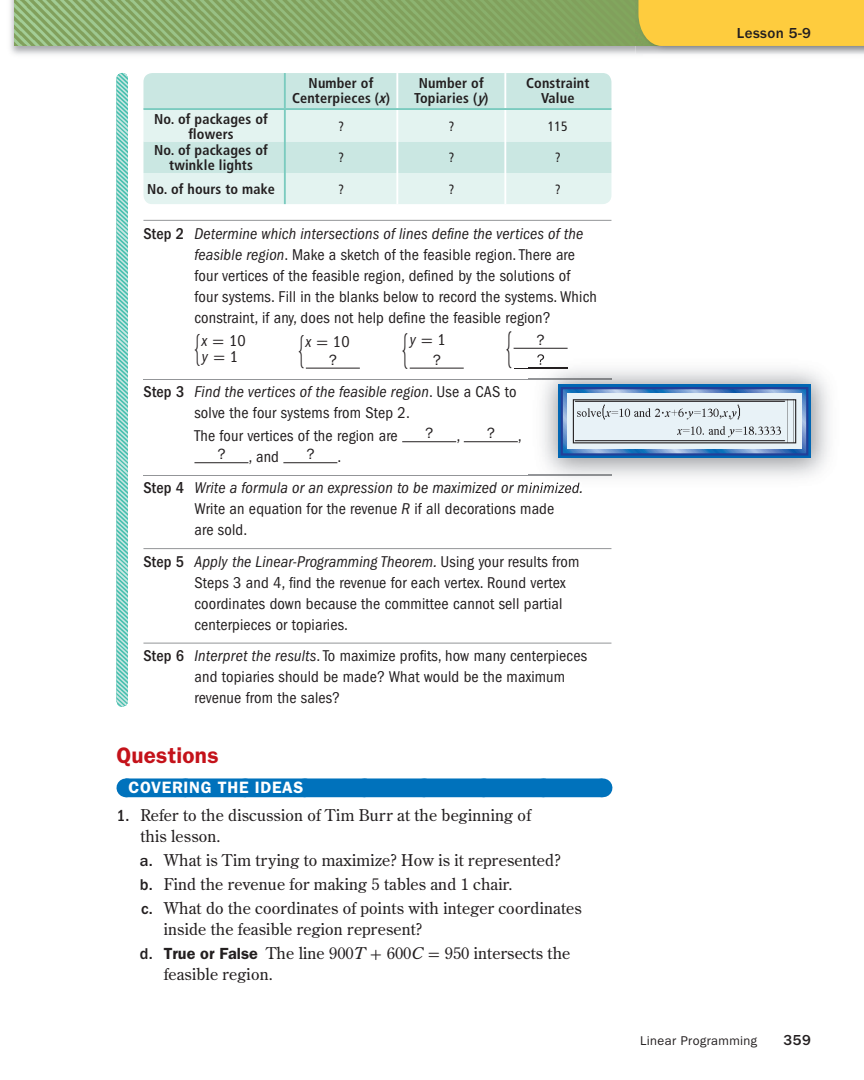
<style>
.page{position:relative;width:864px;height:1080px;background:#fff}
.page>*{position:absolute;margin:0;border:0;box-sizing:border-box;transform-origin:0 0}
.t1{font:37.2px "Uni Math";color:#231f20;scale:.33 1}
.t2{font:35.85px "Uni Math";color:#231f20;scale:.34 1}
.t3{font:600 22.5px "ITC Franklin Gothic Std";letter-spacing:.01em;color:#c4121a}
.t4{font:600 16.5px "ITC Franklin Gothic Std";letter-spacing:.04em;color:#fff}
.t5{font:condensed 16.2px/21px "ITC Franklin Gothic Std";letter-spacing:.01em;color:#231f20}
.t6{font:16.2px/24px "Century Old Style Std";letter-spacing:.01em;color:#231f20}
.t7{font:italic condensed 16.2px/31.5px "ITC Franklin Gothic Std";letter-spacing:.01em;color:#231f20}
.t8{font:500 15px "ITC Franklin Gothic Std";letter-spacing:.025em;color:#231f20}
.t9{font:15px "ITC Franklin Gothic Std";color:#231f20}
.t10{font:700 condensed 14.25px/15px "Frutiger LT Std";letter-spacing:.01em;color:#231f20;text-align:center}
.t11{font:condensed 13.5px "Frutiger LT Std";color:#231f20}
.t12{font:12.75px "ITC Franklin Gothic Std";letter-spacing:.03em;color:#231f20}
.s1{font-style:italic}
.s2{font-weight:500}
.s3{font-family:"Uni Math";font-stretch:normal;font-size:32.1px}
.s4{font-family:"Uni Math";font-stretch:normal}
.s5{font-family:"Uni Math";font-stretch:normal;font-size:33.45px}
.s6{font-style:normal}
.s7{font-weight:500;font-style:normal}
.s8{font-family:"ITC Franklin Gothic Std";font-weight:500;font-stretch:condensed;font-size:16.5px}
.s9{font-family:"ITC Franklin Gothic Std";font-weight:500}
.s10{font-family:"ITC Franklin Gothic Std";font-weight:600}
.s11{font-family:"Uni Math"}
</style>
<div class="page">
<img style="left:10px;top:0;width:633px;height:55px">
<img style="left:14px;top:0;width:621px;height:46px">
<hr style="left:143px;top:220px;width:468px;height:1px;background:#939598">
<hr style="left:143px;top:379px;width:468px;height:1px;background:#939598">
<hr style="left:143px;top:475px;width:468px;height:1px;background:#939598">
<hr style="left:143px;top:548px;width:468px;height:1px;background:#939598">
<hr style="left:143px;top:643px;width:468px;height:1px;background:#939598">
<div style="left:125px;top:778px;width:477px;height:19px;background:#0072bc"></div>
<svg style="left:185px;top:778px;width:387px;height:1px"></svg>
<svg style="left:602px;top:778px;width:1px;height:19px"></svg>
<div style="left:143px;top:73px;width:468px;height:35px;background:#cae7e2"></div>
<svg style="left:143px;top:110px;width:468px;height:94px;fill:#e3f3f0"></svg>
<hr style="left:284px;top:73px;width:2px;height:35px;background:#7bcbbf">
<hr style="left:396px;top:73px;width:2px;height:35px;background:#fff">
<hr style="left:504px;top:73px;width:2px;height:35px;background:#fff">
<hr style="left:143px;top:108px;width:362px;height:2px;background:#7bcbbf">
<hr style="left:505px;top:108px;width:106px;height:2px;background:#7bcbbf">
<hr style="left:284px;top:110px;width:2px;height:31px;background:#7bcbbf">
<hr style="left:284px;top:141px;width:2px;height:32px;background:#7bcbbf">
<hr style="left:284px;top:173px;width:2px;height:31px;background:#7bcbbf">
<hr style="left:396px;top:110px;width:2px;height:31px;background:#fff">
<hr style="left:504px;top:110px;width:2px;height:31px;background:#fff">
<hr style="left:396px;top:141px;width:2px;height:32px;background:#fff">
<hr style="left:504px;top:141px;width:2px;height:32px;background:#fff">
<hr style="left:396px;top:173px;width:2px;height:31px;background:#fff">
<hr style="left:504px;top:173px;width:2px;height:31px;background:#fff">
<hr style="left:306px;top:368px;width:54px;height:1px;background:#231f20">
<hr style="left:410px;top:368px;width:54px;height:1px;background:#231f20">
<hr style="left:514px;top:348px;width:54px;height:1px;background:#231f20">
<hr style="left:514px;top:368px;width:54px;height:1px;background:#231f20">
<hr style="left:402px;top:441px;width:54px;height:1px;background:#231f20">
<hr style="left:464px;top:441px;width:54px;height:1px;background:#231f20">
<hr style="left:194px;top:462px;width:54px;height:1px;background:#231f20">
<hr style="left:283px;top:462px;width:54px;height:1px;background:#231f20">
<img style="left:116px;top:73px;width:12px;height:634px;border-radius:6px">
<img style="left:528px;top:357px;width:301px;height:120px">
<img style="left:528px;top:379px;width:83px;height:1px">
<img style="left:528px;top:475px;width:83px;height:1px">
<img style="left:528px;top:368px;width:40px;height:1px">
<svg style="left:537px;top:354px;width:7px;height:11px"></svg>
<img style="left:529px;top:482px;width:51px;height:8px">
<div style="left:558px;top:385px;width:253px;height:73px;background:linear-gradient(to bottom,#0e56a8,#0d57a9)"></div>
<svg style="left:564px;top:390px;width:241px;height:63px"></svg>
<div style="left:561px;top:387px;width:247px;height:69px;border:2px solid #223f99"></div>
<svg style="left:567px;top:394px;width:235px;height:55px;fill:#e8f2f7"></svg>
<div style="left:573px;top:399px;width:223px;height:44px;border:1px solid #231f20"></div>
<div style="left:638px;top:0;width:226px;height:46px;background:#fecc3e"></div>
<p class="t10" style="left:292px;top:77px;width:100px">Number of<br>Centerpieces (<span class="s1">x</span>)</p>
<p class="t10" style="left:414px;top:77px;width:76px">Number of<br>Topiaries (<span class="s1">y</span>)</p>
<p class="t10" style="left:526px;top:77px;width:65px">Constraint<br>Value</p>
<p class="t10" style="left:154px;top:112px;width:115px">No. of packages of flowers</p>
<p class="t11" style="left:338px;top:121px;width:7px">?</p>
<p class="t11" style="left:448px;top:121px;width:7px">?</p>
<p class="t11" style="left:548px;top:121px;width:21px">115</p>
<p class="t10" style="left:154px;top:144px;width:115px">No. of packages of twinkle lights</p>
<p class="t11" style="left:338px;top:152px;width:7px">?</p>
<p class="t11" style="left:448px;top:152px;width:7px">?</p>
<p class="t11" style="left:555px;top:152px;width:7px">?</p>
<p class="t10" style="left:147px;top:183px;width:129px">No. of hours to make</p>
<p class="t11" style="left:338px;top:184px;width:7px">?</p>
<p class="t11" style="left:448px;top:184px;width:7px">?</p>
<p class="t11" style="left:555px;top:184px;width:7px">?</p>
<p class="t5" style="left:194px;top:224px;width:404px;text-indent:-51px"><span class="s2">Step 2</span> <span class="s1">Determine which intersections of lines define the vertices of the feasible region</span>. Make a sketch of the feasible region. There are four vertices of the feasible region, defined by the solutions of four systems. Fill in the blanks below to record the systems. Which constraint, if any, does not help define the feasible region?</p>
<p class="t5" style="left:194px;top:334px;width:53px;line-height:16px;text-align:center"><span class="s3">{</span> <span class="s1">x</span> <span class="s4">=</span> 10 <span class="s1">y</span> <span class="s4">=</span> 1</p>
<p class="t5" style="left:298px;top:333px;width:53px"><span class="s5">{</span> <span class="s1">x</span> <span class="s4">=</span> 10</p>
<p class="t1" style="left:506px;top:331px;width:19px">{</p>
<p class="t9" style="left:537px;top:335px;width:10px">?</p>
<p class="t5" style="left:194px;top:383px;width:324px;text-indent:-51px"><span class="s2">Step 3</span> <span class="s1">Find the vertices of the feasible region</span>. Use a CAS to solve the four systems from Step 2.</p>
<p class="t5" style="left:194px;top:426px;width:205px">The four vertices of the region are</p>
<p class="t9" style="left:425px;top:428px;width:10px">?</p>
<p class="t2" style="left:402px;top:333px;width:130px">{ <sup>y</sup> <sup>=</sup> <sup>1</sup></p>
<p class="t9" style="left:329px;top:354px;width:10px">?</p>
<p class="t9" style="left:433px;top:354px;width:10px">?</p>
<p class="t9" style="left:487px;top:428px;width:10px">?</p>
<p class="t5" style="left:456px;top:426px;width:5px">,</p>
<p class="t5" style="left:518px;top:426px;width:5px">,</p>
<p class="t9" style="left:217px;top:449px;width:10px">?</p>
<p class="t5" style="left:249px;top:447px;width:32px">, and</p>
<p class="t9" style="left:306px;top:449px;width:10px">?</p>
<p class="t7" style="left:143px;top:442px;width:442px;text-indent:194px"><span class="s6">.<br></span><span class="s7">Step 4</span> Write a formula or an expression to be maximized or minimized.</p>
<p class="t5" style="left:194px;top:500px;width:361px">Write an equation for the revenue <span class="s1">R</span> if all decorations made are sold.</p>
<p class="t5" style="left:194px;top:552px;width:386px;text-indent:-51px"><span class="s2">Step 5</span> <span class="s1">Apply the Linear-Programming Theorem.</span> Using your results from Steps 3 and 4, find the revenue for each vertex. Round vertex coordinates down because the committee cannot sell partial centerpieces or topiaries.</p>
<p class="t5" style="left:194px;top:647px;width:394px;text-indent:-51px"><span class="s2">Step 6</span> <span class="s1">Interpret the results</span>. To maximize profits, how many centerpieces and topiaries should be made? What would be the maximum revenue from the sales?</p>
<p class="t3" style="left:116px;top:747px;width:104px">Questions</p>
<p class="t4" style="left:128px;top:782px;width:176px">COVERING THE IDEAS</p>
<p class="t6" style="left:140px;top:806px;width:392px;line-height:21px;text-indent:-24px"><span class="s8">1.</span> Refer to the discussion of Tim Burr at the beginning of this lesson.</p>
<p class="t6" style="left:140px;top:849px;width:443px"><span class="s9">a.</span> What is Tim trying to maximize? How is it represented?<br><span class="s9">b.</span> Find the revenue for making 5 tables and 1 chair.<br><span class="s9">c.</span> What do the coordinates of points with integer coordinates</p>
<p class="t6" style="left:140px;top:918px;width:432px;text-indent:24px">inside the feasible region represent?<br><span class="s9">d.</span> <span class="s10">True or False</span> The line 900<span class="s1">T</span> <span class="s11">+</span> 600<span class="s1">C</span> <span class="s11">=</span> 950 intersects the</p>
<p class="t6" style="left:164px;top:963px;width:111px">feasible region.</p>
<p class="t8" style="left:737px;top:28px;width:76px">Lesson 5-9</p>
<p class="t12" style="left:640px;top:1036px;width:119px">Linear Programming</p>
<p class="t8" style="left:784px;top:1035px;width:29px">359</p>
</div>
